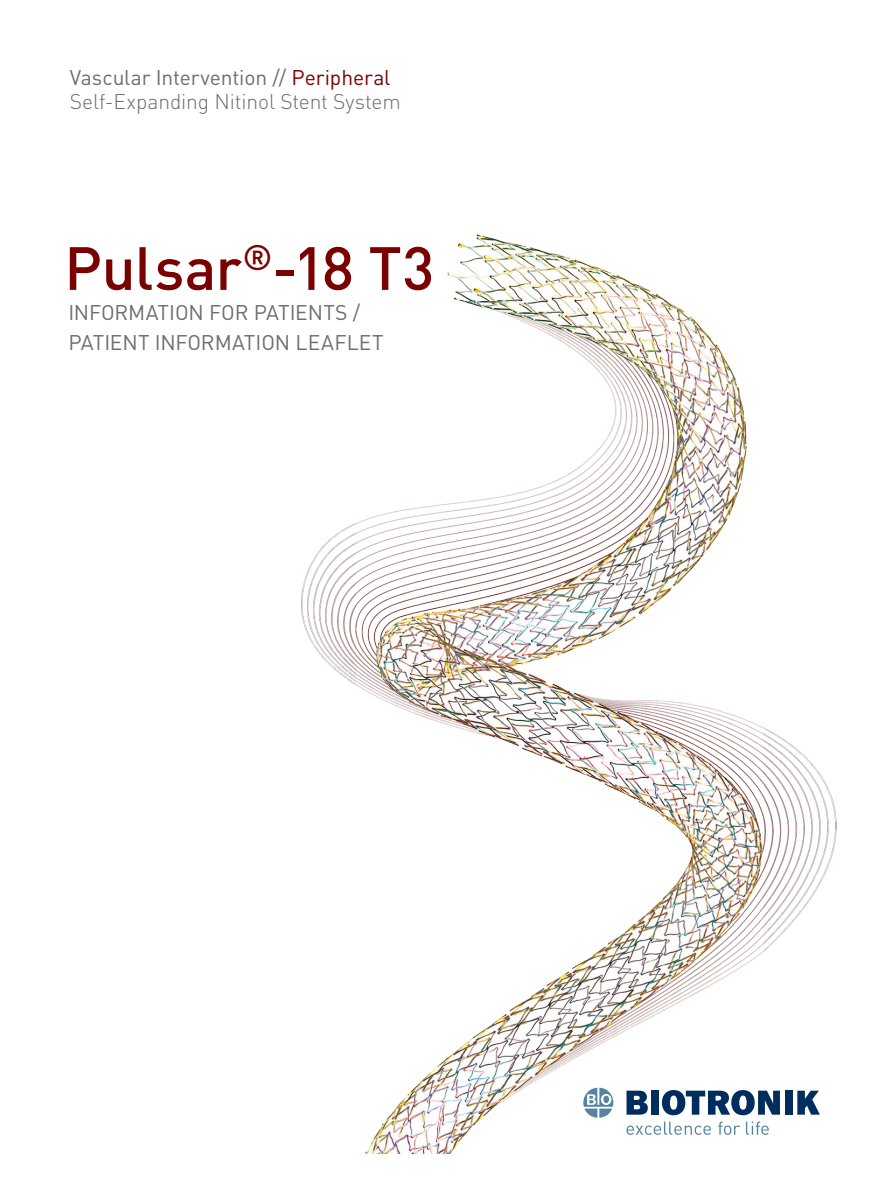
<style>
.page{position:relative;width:888px;height:1186px;background:#fff}
.page>*{position:absolute;margin:0;border:0;box-sizing:border-box;transform-origin:0 0}
.t1{font:500 60px "DIN Pro";letter-spacing:-.005em;color:#790100}
.t2{font:21px/30px "DIN Pro";letter-spacing:-.005em;color:#6c6d70}
.t3{font:300 21px "DIN Pro";letter-spacing:-.005em;color:#6c6d70}
.s1{color:#790100}
</style>
<div class="page">
<img style="left:301px;top:233px;width:536px;height:920px">
<p class="t2" style="left:70px;top:61px;width:322px">Vascular Intervention // <span class="s1">Peripheral</span></p>
<p class="t3" style="left:70px;top:87px;width:333px">Self-Expanding Nitinol Stent System</p>
<p class="t1" style="left:64px;top:227px;width:372px">Pulsar<sup>®</sup>-18 T3</p>
<p class="t2" style="left:68px;top:296px;width:317px">INFORMATION FOR PATIENTS /<br>PATIENT INFORMATION LEAFLET</p>
</div>
